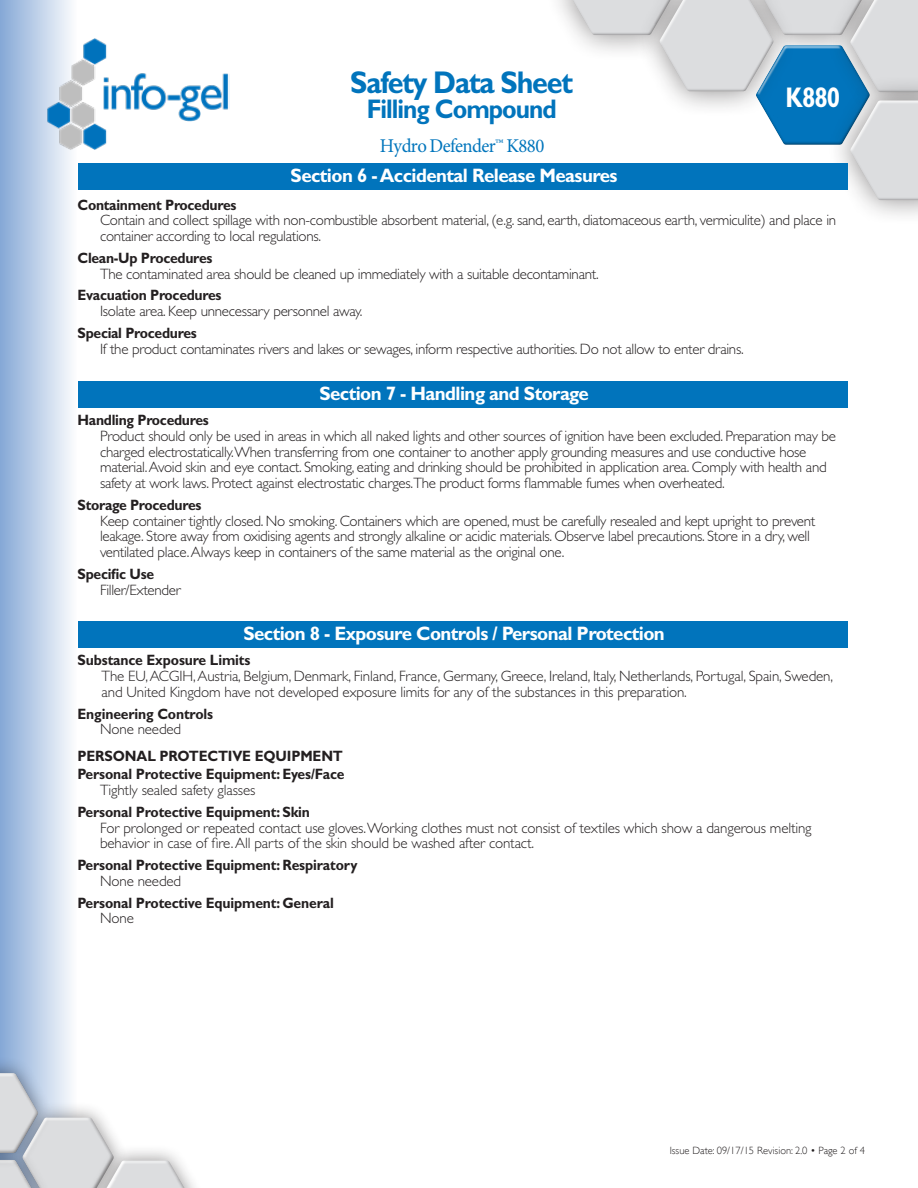
<style>
.page{position:relative;width:918px;height:1188px;background:#fff}
.page>*{position:absolute;margin:0;border:0;box-sizing:border-box;transform-origin:0 0}
.t1{font:700 31.5px "Gill Sans Std";letter-spacing:-.04em;color:#0174bc;scale:.91 1}
.t2{font:700 28.5px "Gill Sans Std";color:#fff;scale:.85 1}
.t3{font:700 27px "Gill Sans Std";letter-spacing:-.04em;color:#0174bc;scale:.91 1}
.t4{font:700 19.5px "Gill Sans Std";letter-spacing:-.03em;color:#fff;scale:.96 1}
.t5{font:19.5px "Minion Pro";letter-spacing:-.03em;color:#0075bc;scale:.96 1}
.t6{font:300 15px "Gill Sans Std";letter-spacing:-.02em;color:#231f20}
.t7{font:700 15px "Gill Sans Std";letter-spacing:-.01em;color:#231f20;scale:.93 1}
.t8{font:300 10.5px "Gill Sans";color:#231f20}
</style>
<div class="page">
<div style="left:0;top:0;width:77px;height:1188px;background:linear-gradient(to right,#85a8d6,#fdfdfe)"></div>
<img style="left:116px;top:73px;width:114px;height:49px">
<img style="left:46px;top:38px;width:70px;height:125px">
<div style="left:0;top:1057px;width:53px;height:113px;background:#231f20;opacity:.48"></div>
<div style="left:0;top:1071px;width:40px;height:83px;background:#231f20;opacity:.77"></div>
<svg style="left:0;top:1073px;width:177px;height:115px"></svg>
<div style="left:100px;top:1159px;width:93px;height:29px;background:#231f20;opacity:.77"></div>
<div style="left:826px;top:75px;width:92px;height:151px;background:#231f20;opacity:.5"></div>
<svg style="left:565px;top:0;width:353px;height:200px"></svg>
<div style="left:659px;top:0;width:115px;height:93px;background:#231f20;opacity:.52"></div>
<div style="left:78px;top:164px;width:770px;height:26px;background:#0174bc"></div>
<div style="left:78px;top:381px;width:770px;height:26px;background:#0174bc"></div>
<div style="left:78px;top:621px;width:770px;height:27px;background:#0174bc"></div>
<h1 class="t1" style="left:350px;top:63px;width:247px">Safety Data Sheet</h1>
<h3 class="t3" style="left:367px;top:93px;width:210px">Filling Compound</h3>
<h3 class="t5" style="left:380px;top:132px;width:173px">Hydro Defender™ K880</h3>
<p class="t4" style="left:291px;top:164px;width:342px">Section 6 - Accidental Release Measures</p>
<p class="t2" style="left:786px;top:81px;width:66px">K880</p>
<p class="t7" style="left:78px;top:196px;width:172px">Containment Procedures</p>
<p class="t6" style="left:100px;top:212px;width:738px">Contain and collect spillage with non-combustible absorbent material, (e.g. sand, earth, diatomaceous earth, vermiculite) and place in</p>
<p class="t6" style="left:100px;top:228px;width:223px">container according to local regulations.</p>
<p class="t7" style="left:78px;top:249px;width:146px">Clean-Up Procedures</p>
<p class="t6" style="left:100px;top:265px;width:500px">The contaminated area should be cleaned up immediately with a suitable decontaminant.</p>
<p class="t7" style="left:78px;top:286px;width:156px">Evacuation Procedures</p>
<p class="t6" style="left:100px;top:303px;width:264px">Isolate area. Keep unnecessary personnel away.</p>
<p class="t7" style="left:78px;top:324px;width:130px">Special Procedures</p>
<p class="t6" style="left:100px;top:340px;width:645px">If the product contaminates rivers and lakes or sewages, inform respective authorities. Do not allow to enter drains.</p>
<p class="t4" style="left:319px;top:381px;width:282px">Section 7 - Handling and Storage</p>
<p class="t7" style="left:78px;top:411px;width:143px">Handling Procedures</p>
<p class="t6" style="left:100px;top:428px;width:738px">Product should only be used in areas in which all naked lights and other sources of ignition have been excluded. Preparation may be</p>
<p class="t6" style="left:100px;top:443px;width:708px">charged electrostatically.When transferring from one container to another apply grounding measures and use conductive hose</p>
<p class="t6" style="left:100px;top:459px;width:728px">material. Avoid skin and eye contact. Smoking, eating and drinking should be prohibited in application area. Comply with health and</p>
<p class="t6" style="left:100px;top:475px;width:626px">safety at work laws. Protect against electrostatic charges.The product forms flammable fumes when overheated.</p>
<p class="t7" style="left:78px;top:496px;width:135px">Storage Procedures</p>
<p class="t6" style="left:100px;top:512px;width:717px">Keep container tightly closed. No smoking. Containers which are opened, must be carefully resealed and kept upright to prevent</p>
<p class="t6" style="left:100px;top:528px;width:711px">leakage. Store away from oxidising agents and strongly alkaline or acidic materials. Observe label precautions. Store in a dry, well</p>
<p class="t6" style="left:100px;top:544px;width:466px">ventilated place. Always keep in containers of the same material as the original one.</p>
<p class="t7" style="left:78px;top:565px;width:84px">Specific Use</p>
<p class="t6" style="left:100px;top:581px;width:82px">Filler/Extender</p>
<p class="t4" style="left:243px;top:622px;width:441px">Section 8 - Exposure Controls / Personal Protection</p>
<p class="t7" style="left:78px;top:651px;width:187px">Substance Exposure Limits</p>
<p class="t6" style="left:102px;top:668px;width:733px">The EU, ACGIH, Austria, Belgium, Denmark, Finland, France, Germany, Greece, Ireland, Italy, Netherlands, Portugal, Spain, Sweden,</p>
<p class="t6" style="left:102px;top:683px;width:587px">and United Kingdom have not developed exposure limits for any of the substances in this preparation.</p>
<p class="t7" style="left:78px;top:705px;width:147px">Engineering Controls</p>
<p class="t6" style="left:100px;top:721px;width:83px">None needed</p>
<p class="t7" style="left:78px;top:747px;width:287px">PERSONAL PROTECTIVE EQUIPMENT</p>
<p class="t7" style="left:78px;top:765px;width:289px">Personal Protective Equipment: Eyes/Face</p>
<p class="t6" style="left:100px;top:782px;width:157px">Tightly sealed safety glasses</p>
<p class="t7" style="left:78px;top:803px;width:251px">Personal Protective Equipment: Skin</p>
<p class="t6" style="left:100px;top:819px;width:713px">For prolonged or repeated contact use gloves. Working clothes must not consist of textiles which show a dangerous melting</p>
<p class="t6" style="left:100px;top:835px;width:436px">behavior in case of fire. All parts of the skin should be washed after contact.</p>
<p class="t7" style="left:78px;top:856px;width:302px">Personal Protective Equipment: Respiratory</p>
<p class="t6" style="left:100px;top:872px;width:83px">None needed</p>
<p class="t7" style="left:78px;top:894px;width:277px">Personal Protective Equipment: General</p>
<p class="t6" style="left:100px;top:910px;width:35px">None</p>
<p class="t8" style="left:670px;top:1144px;width:197px">Issue Date: 09/17/15 Revision: 2.0 • Page 2 of 4</p>
</div>
